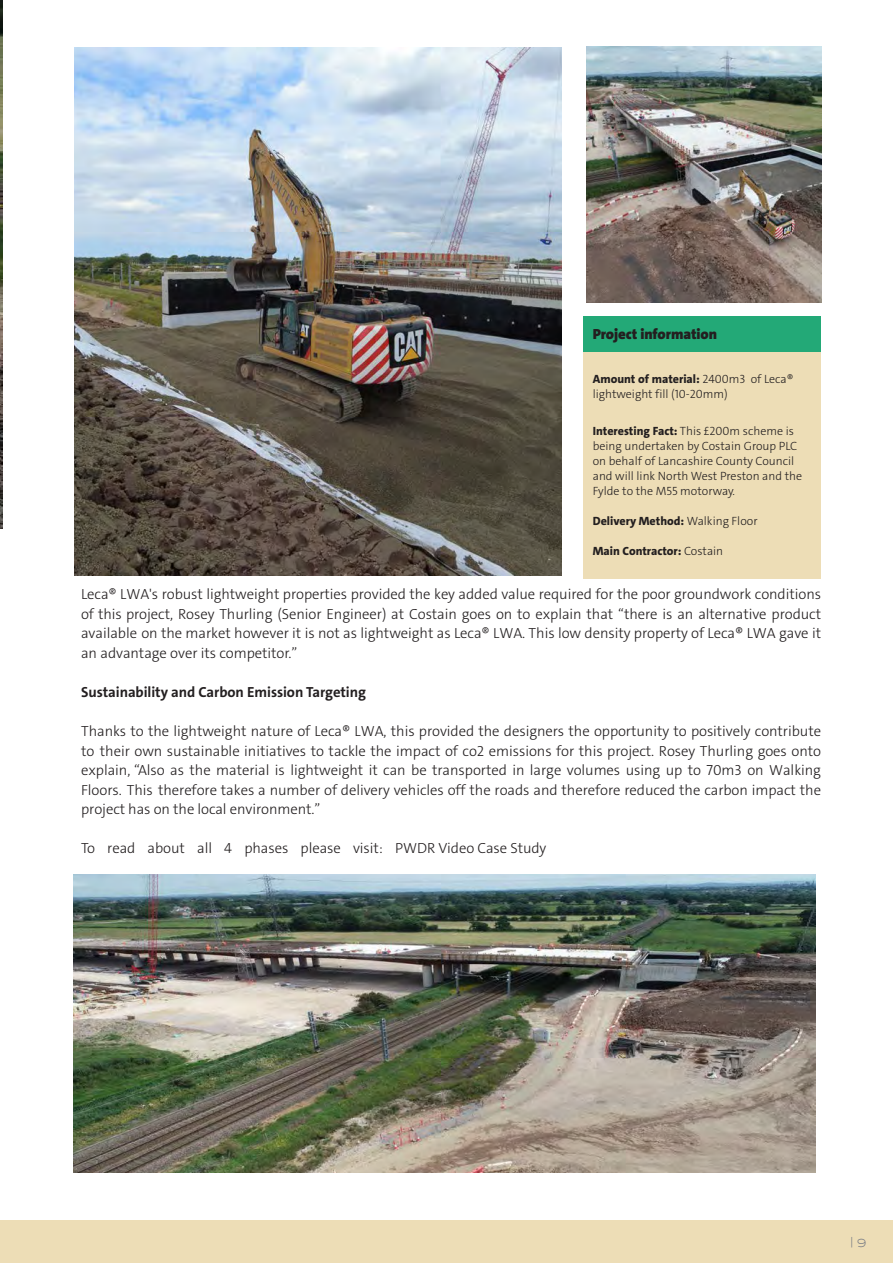
<style>
.page{position:relative;width:893px;height:1263px;background:#fff}
.page>*{position:absolute;margin:0;border:0;box-sizing:border-box;transform-origin:0 0}
.Body{font:300 14.7px/19.5px "The Sans C4 s";letter-spacing:-.005em;color:#231f20;text-align:justify}
.Body-2{font:700 14.7px "The Sans C4 s";letter-spacing:-.005em;color:#231f20}
.Body-3{font:900 14.7px "The Sans C4 s";letter-spacing:-.005em;color:#231f20}
.Fact_box{font:300 12px/15px "The Sans C4 s";color:#231f20}
.Fact_box-2{font:800 12px "The Sans C4 s";color:#231f20}
.t1{font:10.5px "Syncopate";color:#777b83}
.s1{font-weight:800}
.s2{font-weight:300}
.s3{font-size:12px}
</style>
<div class="page">
<img style="left:0;top:0;width:2px;height:528px">
<img style="left:74px;top:48px;width:487px;height:527px">
<img style="left:586px;top:47px;width:235px;height:256px">
<div style="left:583px;top:351px;width:238px;height:228px;background:#edddb6"></div>
<div style="left:583px;top:316px;width:238px;height:35px;background:#23a977"></div>
<img style="left:73px;top:875px;width:743px;height:298px">
<div style="left:0;top:1220px;width:893px;height:43px;background:#edddb6"></div>
<p class="Body-3" style="left:593px;top:324px;width:126px">Project information</p>
<p class="Fact_box" style="left:593px;top:372px;width:202px"><span class="s1">Amount of material:</span> 2400m3 of Leca® lightweight fill (10-20mm)</p>
<p class="Fact_box" style="left:593px;top:424px;width:211px"><span class="s1">Interesting Fact:</span> This £200m scheme is being undertaken by Costain Group PLC on behalf of Lancashire County Council and will link North West Preston and the Fylde to the M55 motorway.</p>
<p class="Fact_box-2" style="left:593px;top:514px;width:166px">Delivery Method: <span class="s2">Walking Floor</span></p>
<p class="Fact_box-2" style="left:593px;top:544px;width:132px">Main Contractor: <span class="s2">Costain</span></p>
<p class="Body" style="left:81px;top:585px;width:741px">Leca® LWA's robust lightweight properties provided the key added value required for the poor groundwork conditions of this project, Rosey Thurling (Senior Engineer) at Costain goes on to explain that “there is an alternative product available on the market however it is not as lightweight as Leca® LWA. This low density property of Leca® LWA gave it an advantage over its competitor.”</p>
<p class="Body-2" style="left:81px;top:683px;width:286px">Sustainability and Carbon Emission Targeting</p>
<p class="Body" style="left:81px;top:721px;width:741px">Thanks to the lightweight nature of Leca® LWA, this provided the designers the opportunity to positively contribute to their own sustainable initiatives to tackle the impact of co2 emissions for this project. Rosey Thurling goes onto explain, “Also as the material is lightweight it can be transported in large volumes using up to 70m3 on Walking Floors. This therefore takes a number of delivery vehicles off the roads and therefore reduced the carbon impact the project has on the local environment.”</p>
<p class="Body" style="left:81px;top:838px;width:467px">To read about all 4 phases please visit: PWDR Video Case Study</p>
<p class="t1" style="left:851px;top:1235px;width:17px">| <span class="s3">9</span></p>
</div>
